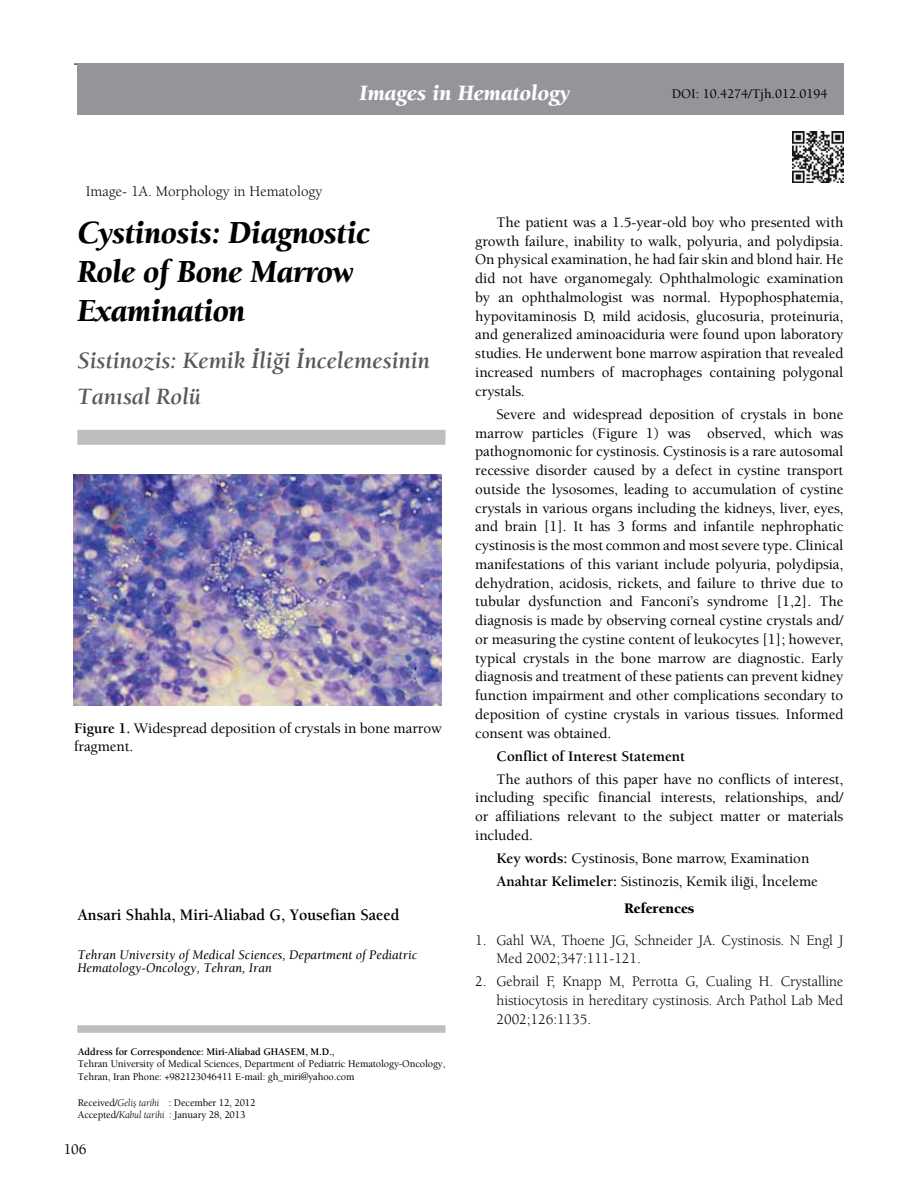
<style>
.page{position:relative;width:915px;height:1191px;background:#fff}
.page>*{position:absolute;margin:0;border:0;box-sizing:border-box;transform-origin:0 0}
.t1{font:33px/39px "Berkeley Black Italic Tr";letter-spacing:-.005em;color:#000;scale:.95 1}
.t2{font:24px/36px "Berkeley Bold Italic Tr";letter-spacing:-.005em;color:#58595b}
.t3{font:22.5px "Berkeley Black Italic Tr";color:#fff}
.t4{font:16.5px "Berkeley Bold Tr";color:#000;scale:.96 1}
.t5{font:15px/18.8px "Berkeley Regular Tr";letter-spacing:-.005em;color:#000;text-align:justify}
.t6{font:15px/18.8px "Berkeley Book Tr";letter-spacing:-.005em;color:#000}
.t7{font:15px "Berkeley Bold Tr";letter-spacing:-.005em;color:#000}
.t8{font:15px "Berkeley Black Tr";color:#000}
.t9{font:13.5px/13.5px "Berkeley Italic Tr";color:#000}
.t10{font:13.5px "Berkeley Regular Tr";color:#000}
.t11{font:10.5px/12.8px "Berkeley Regular Tr";letter-spacing:-.01em;color:#000}
.t12{font:10.5px "Berkeley Bold Tr";letter-spacing:-.01em;color:#000}
.s1{font-family:"Berkeley Bold Tr"}
.s2{font-family:"Berkeley Book Italic Tr"}
</style>
<div class="page">
<hr style="left:74px;top:64px;width:765px;height:1px;background:#000">
<div style="left:77px;top:64px;width:766px;height:51px;background:#939598"></div>
<div style="left:77px;top:430px;width:368px;height:15px;background:#bcbec0"></div>
<div style="left:77px;top:1025px;width:368px;height:7px;background:#bcbec0"></div>
<img style="left:792px;top:132px;width:51px;height:51px">
<img style="left:74px;top:475px;width:367px;height:230px">
<p class="t6" style="left:86px;top:182px;width:238px">Image- 1A. Morphology in Hematology</p>
<h3 class="t3" style="left:359px;top:79px;width:212px">Images in Hematology</h3>
<p class="t10" style="left:671px;top:86px;width:157px">DOI: 10.4274/Tjh.012.0194</p>
<h1 class="t1" style="left:77px;top:213px;width:309px">Cystinosis: Diagnostic<br>Role of Bone Marrow<br>Examination</h1>
<h2 class="t2" style="left:77px;top:342px;width:354px">Sistinozis: Kemik İliği İncelemesinin<br>Tanısal Rolü</h2>
<p class="t5" style="left:74px;top:718px;width:369px"><span class="s1">Figure 1.</span> Widespread deposition of crystals in bone marrow fragment.</p>
<p class="t4" style="left:77px;top:905px;width:337px">Ansari Shahla, Miri-Aliabad G, Yousefian Saeed</p>
<p class="t9" style="left:77px;top:947px;width:341px">Tehran University of Medical Sciences, Department of Pediatric<br>Hematology-Oncology, Tehran, Iran</p>
<p class="t12" style="left:78px;top:1045px;width:258px">Address for Correspondence: Miri-Aliabad GHASEM, M.D.,</p>
<p class="t11" style="left:78px;top:1057px;width:369px">Tehran University of Medical Sciences, Department of Pediatric Hematology-Oncology,<br>Tehran, Iran Phone: +982123046411 E-mail: gh_miri@yahoo.com</p>
<p class="t11" style="left:78px;top:1095px;width:179px">Received/<span class="s2">Geliş tarihi</span> : December 12, 2012<br>Accepted/<span class="s2">Kabul tarihi :</span> January 28, 2013</p>
<p class="t5" style="left:64px;top:1139px;width:24px">106</p>
<p class="t5" style="left:475px;top:213px;width:369px;text-indent:21px">The patient was a 1.5-year-old boy who presented with growth failure, inability to walk, polyuria, and polydipsia.<br>On physical examination, he had fair skin and blond hair. He did not have organomegaly. Ophthalmologic examination by an ophthalmologist was normal. Hypophosphatemia, hypovitaminosis D, mild acidosis, glucosuria, proteinuria, and generalized aminoaciduria were found upon laboratory studies. He underwent bone marrow aspiration that revealed increased numbers of macrophages containing polygonal crystals.</p>
<p class="t5" style="left:475px;top:404px;width:369px;text-indent:21px">Severe and widespread deposition of crystals in bone marrow particles (Figure 1) was observed, which was pathognomonic for cystinosis. Cystinosis is a rare autosomal recessive disorder caused by a defect in cystine transport outside the lysosomes, leading to accumulation of cystine crystals in various organs including the kidneys, liver, eyes, and brain [1]. It has 3 forms and infantile nephrophatic cystinosis is the most common and most severe type. Clinical manifestations of this variant include polyuria, polydipsia, dehydration, acidosis, rickets, and failure to thrive due to tubular dysfunction and Fanconi’s syndrome [1,2]. The diagnosis is made by observing corneal cystine crystals and/ or measuring the cystine content of leukocytes [1]; however, typical crystals in the bone marrow are diagnostic. Early diagnosis and treatment of these patients can prevent kidney function impairment and other complications secondary to deposition of cystine crystals in various tissues. Informed consent was obtained.</p>
<p class="t7" style="left:496px;top:747px;width:190px">Conflict of Interest Statement</p>
<p class="t5" style="left:475px;top:769px;width:369px;text-indent:21px">The authors of this paper have no conflicts of interest, including specific financial interests, relationships, and/ or affiliations relevant to the subject matter or materials included.</p>
<p class="t5" style="left:496px;top:846px;width:323px;line-height:23px"><span class="s1">Key words:</span> Cystinosis, Bone marrow, Examination<br><span class="s1">Anahtar Kelimeler:</span> Sistinozis, Kemik iliği, İnceleme</p>
<p class="t8" style="left:624px;top:899px;width:72px">References</p>
<p class="t6" style="left:496px;top:930px;width:348px;text-indent:-21px">1. Gahl WA, Thoene JG, Schneider JA. Cystinosis. N Engl J<br>Med 2002;347:111-121.</p>
<p class="t6" style="left:496px;top:972px;width:348px;text-align:justify;text-indent:-21px">2. Gebrail F, Knapp M, Perrotta G, Cualing H. Crystalline histiocytosis in hereditary cystinosis. Arch Pathol Lab Med 2002;126:1135.</p>
</div>
